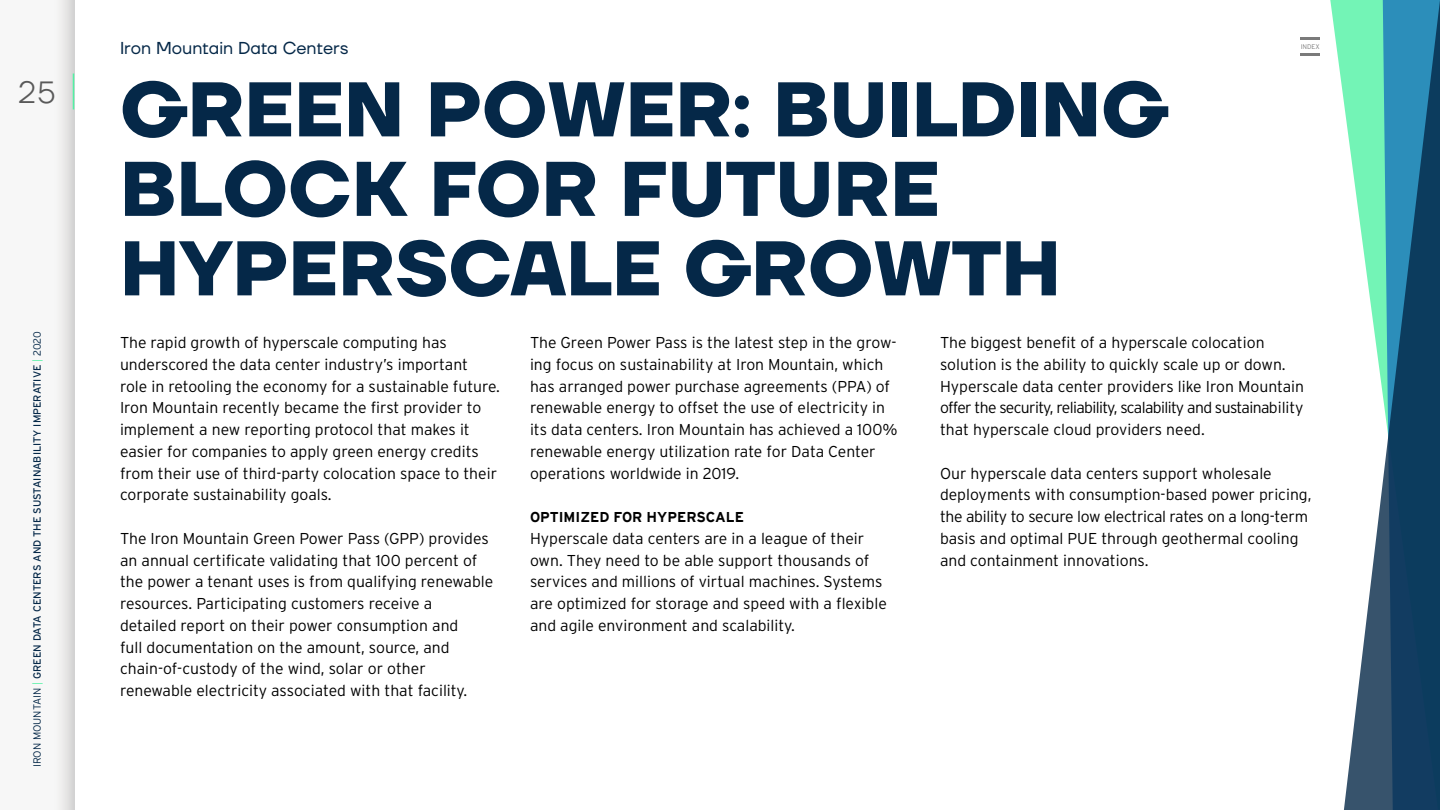
<style>
.page{position:relative;width:1440px;height:810px;background:#fff}
.page>*{position:absolute;margin:0;border:0;box-sizing:border-box;transform-origin:0 0}
.t1{font:700 77.25px/79.5px "TT Firs Neue";color:#052848}
.t2{font:300 30.75px "TT Firs Neue";color:#595959}
.t3{font:17.25px "TT Firs Neue";color:#052848}
.t4{font:300 15.75px/21.8px "Interstate";color:#000}
.t5{font:700 14.25px "Interstate";color:#000}
.t6{font:10.5px "Interstate";color:#052848}
.t7{font:300 6.75px "Interstate";color:#595959}
.s1{font-weight:300}
.s2{font-weight:300;color:#51f2a4}
</style>
<div class="page">
<div style="left:0;top:0;width:74px;height:810px;background:#f7f7f7"></div>
<svg style="left:1330px;top:0;width:14px;height:103px"></svg>
<svg style="left:1344px;top:0;width:96px;height:810px"></svg>
<hr style="left:73px;top:74px;width:1px;height:36px;background:#51f2a4">
<svg style="left:1301px;top:38px;width:19px;height:2px"></svg>
<hr style="left:1301px;top:53px;width:19px;height:3px;background:#595959">
<h2 class="t2" style="left:19px;top:71px;width:39px">25</h2>
<p class="t6" style="left:31px;top:767px;width:438px;rotate:-90deg"><span class="s1">IRON MOUNTAIN</span> <span class="s2">|</span> GREEN DATA CENTERS AND THE SUSTAINABILITY IMPERATIVE <span class="s2">|</span> <span class="s1">2020</span></p>
<p class="t3" style="left:120px;top:36px;width:230px">Iron Mountain Data Centers</p>
<h1 class="t1" style="left:120px;top:70px;width:1050px">GREEN POWER: BUILDING<br>BLOCK FOR FUTURE<br>HYPERSCALE GROWTH</h1>
<p class="t4" style="left:120px;top:331px;width:382px">The rapid growth of hyperscale computing has underscored the data center industry’s important<br>role in retooling the economy for a sustainable future.<br>Iron Mountain recently became the first provider to implement a new reporting protocol that makes it easier for companies to apply green energy credits from their use of third-party colocation space to their corporate sustainability goals.</p>
<p class="t4" style="left:120px;top:527px;width:375px">The Iron Mountain Green Power Pass (GPP) provides an annual certificate validating that 100 percent of the power a tenant uses is from qualifying renewable resources. Participating customers receive a<br>detailed report on their power consumption and<br>full documentation on the amount, source, and chain-of-custody of the wind, solar or other renewable electricity associated with that facility.</p>
<p class="t7" style="left:1301px;top:43px;width:21px">INDEX</p>
<p class="t4" style="left:940px;top:331px;width:366px">The biggest benefit of a hyperscale colocation solution is the ability to quickly scale up or down.<br>Hyperscale data center providers like Iron Mountain offer the security, reliability, scalability and sustainability that hyperscale cloud providers need.</p>
<p class="t4" style="left:940px;top:462px;width:373px">Our hyperscale data centers support wholesale deployments with consumption-based power pricing, the ability to secure low electrical rates on a long-term basis and optimal PUE through geothermal cooling and containment innovations.</p>
<p class="t4" style="left:530px;top:331px;width:369px">The Green Power Pass is the latest step in the grow&shy;ing focus on sustainability at Iron Mountain, which has arranged power purchase agreements (PPA) of renewable energy to offset the use of electricity in its data centers. Iron Mountain has achieved a 100% renewable energy utilization rate for Data Center operations worldwide in 2019.</p>
<p class="t5" style="left:530px;top:509px;width:216px">OPTIMIZED FOR HYPERSCALE</p>
<p class="t4" style="left:530px;top:527px;width:358px">Hyperscale data centers are in a league of their own. They need to be able support thousands of services and millions of virtual machines. Systems are optimized for storage and speed with a flexible and agile environment and scalability.</p>
</div>
